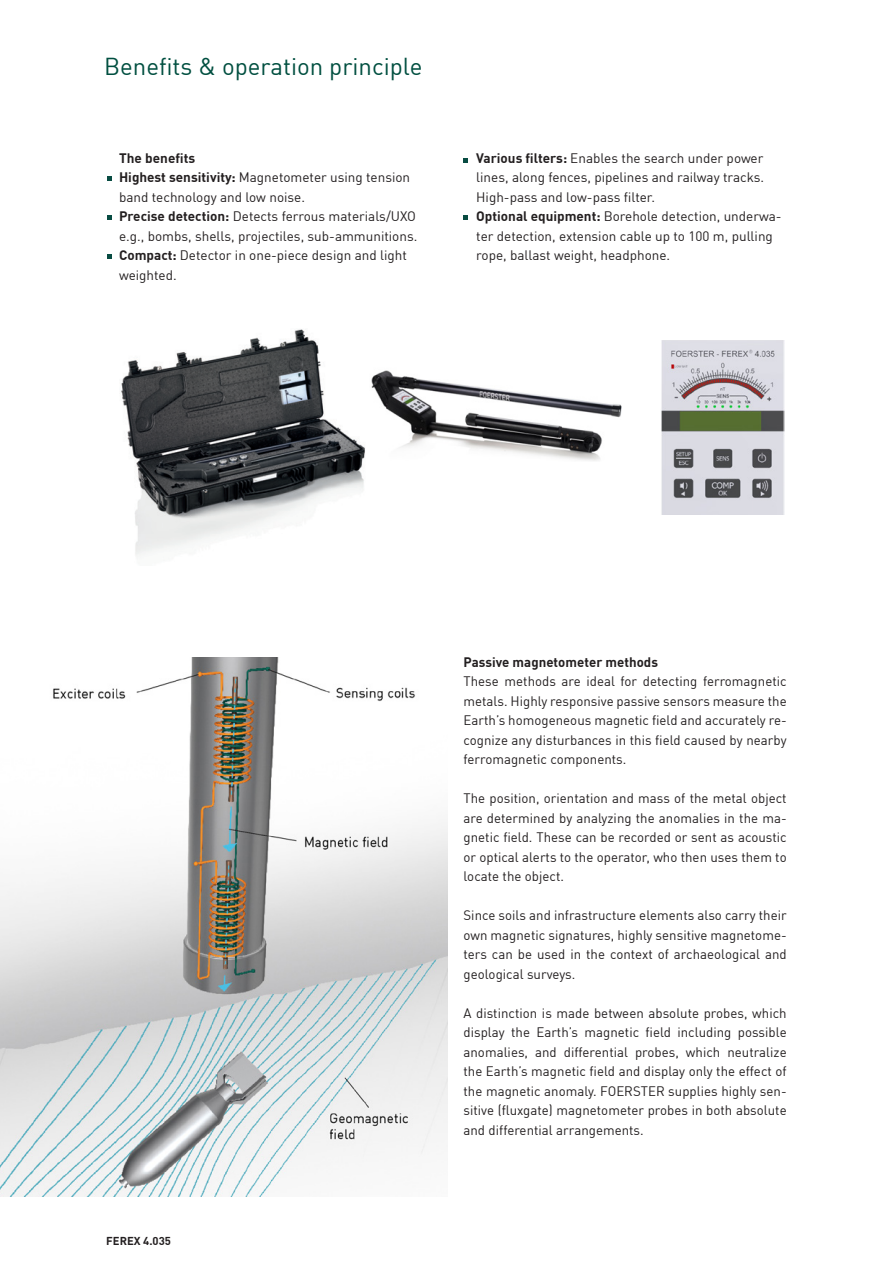
<style>
.page{position:relative;width:893px;height:1263px;background:#fff}
.page>*{position:absolute;margin:0;border:0;box-sizing:border-box;transform-origin:0 0}
.t1{font:24px "DIN Offc";color:#004f40}
.t2{font:13.5px/19.5px "DIN Offc";color:#231f20;text-align:justify}
.t3{font:700 13.5px "DIN Offc";letter-spacing:.005em;color:#231f20}
.t4{font:700 11.25px "DIN Offc";color:#231f20}
.s1{font-weight:700}
</style>
<div class="page">
<svg style="left:107px;top:176px;width:4px;height:5px"></svg>
<svg style="left:107px;top:215px;width:4px;height:4px"></svg>
<svg style="left:107px;top:254px;width:4px;height:4px"></svg>
<svg style="left:463px;top:158px;width:5px;height:4px"></svg>
<svg style="left:463px;top:215px;width:5px;height:5px"></svg>
<img style="left:0;top:657px;width:447px;height:539px">
<img style="left:121px;top:329px;width:244px;height:227px">
<img style="left:371px;top:370px;width:251px;height:91px">
<img style="left:661px;top:341px;width:123px;height:174px">
<p class="t1" style="left:104px;top:51px;width:320px">Benefits &amp; operation principle</p>
<p class="t3" style="left:119px;top:149px;width:78px">The benefits</p>
<p class="t2" style="left:119px;top:167px;width:293px"><span class="s1">Highest sensitivity:</span> Magnetometer using tension band technology and low noise.</p>
<p class="t2" style="left:119px;top:206px;width:300px"><span class="s1">Precise detection:</span> Detects ferrous materials/UXO e.g., bombs, shells, projectiles, sub-ammunitions.</p>
<p class="t2" style="left:119px;top:245px;width:289px"><span class="s1">Compact:</span> Detector in one-piece design and light weighted.</p>
<p class="t2" style="left:476px;top:148px;width:289px"><span class="s1">Various filters:</span> Enables the search under power lines, along fences, pipelines and railway tracks.<br>High-pass and low-pass filter.</p>
<p class="t2" style="left:476px;top:206px;width:307px;text-align:left"><span class="s1">Optional equipment:</span> Borehole detection, underwa&shy;ter detection, extension cable up to 100 m, pulling rope, ballast weight, headphone.</p>
<p class="t4" style="left:106px;top:1233px;width:66px">FEREX 4.035</p>
<p class="t3" style="left:463px;top:653px;width:196px">Passive magnetometer methods</p>
<p class="t2" style="left:463px;top:671px;width:325px">These methods are ideal for detecting ferromagnetic metals. Highly responsive passive sensors measure the Earth’s homogeneous magnetic field and accurately re&shy;cognize any disturbances in this field caused by nearby ferromagnetic components.</p>
<p class="t2" style="left:463px;top:788px;width:325px">The position, orientation and mass of the metal object are determined by analyzing the anomalies in the ma&shy;gnetic field. These can be recorded or sent as acoustic or optical alerts to the operator, who then uses them to locate the object.</p>
<p class="t2" style="left:463px;top:905px;width:325px">Since soils and infrastructure elements also carry their own magnetic signatures, highly sensitive magnetome&shy;ters can be used in the context of archaeological and geological surveys.</p>
<p class="t2" style="left:463px;top:1003px;width:325px">A distinction is made between absolute probes, which display the Earth’s magnetic field including possible anomalies, and differential probes, which neutralize the Earth’s magnetic field and display only the effect of the magnetic anomaly. FOERSTER supplies highly sen&shy;sitive (fluxgate) magnetometer probes in both absolute and differential arrangements.</p>
</div>
